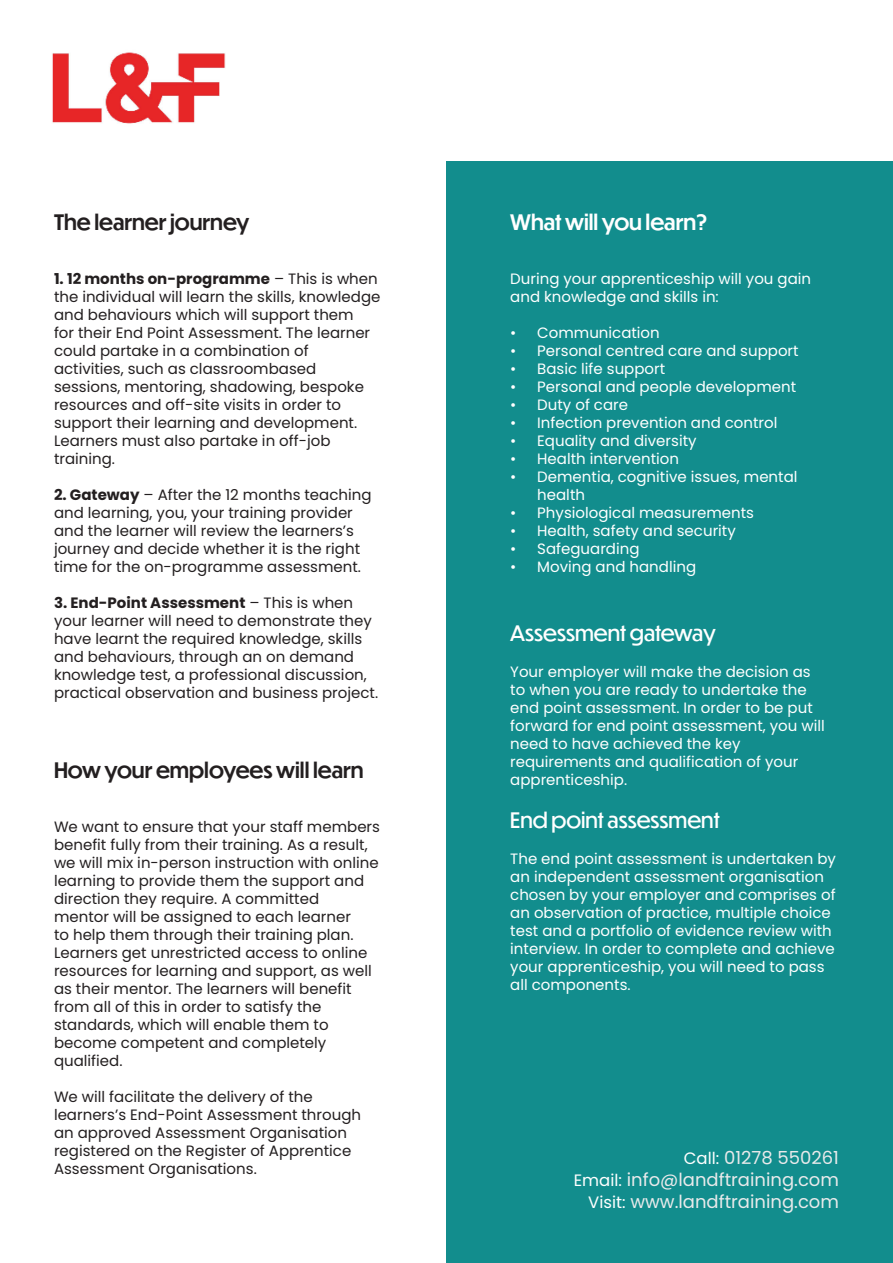
<style>
.page{position:relative;width:893px;height:1263px;background:#fff}
.page>*{position:absolute;margin:0;border:0;box-sizing:border-box;transform-origin:0 0}
.t1{font:500 21px "Dunbar Tall";color:#231f20}
.t2{font:21px "Dunbar Tall";color:#fff}
.t3{font:500 21px "Dunbar Tall";color:#fff}
.t4{font:18px "Poppins";color:#e9eaeb}
.t5{font:15px/18px "Poppins";color:#231f20}
.t6{font:15px/18px "Poppins";color:#fff}
.t7{font:700 15px "Poppins";color:#231f20}
.s1{font-weight:400}
.s2{font-weight:700}
.s3{font-size:16.5px;color:#fff}
</style>
<div class="page">
<div style="left:446px;top:162px;width:447px;height:1101px;background:#128d8d"></div>
<img style="left:52px;top:52px;width:174px;height:72px">
<p class="t1" style="left:54px;top:207px;width:197px">The learner journey</p>
<p class="t7" style="left:54px;top:270px;width:325px">1. 12 months on-programme <span class="s1">– This is when</span></p>
<p class="t5" style="left:54px;top:288px;width:328px">the individual will learn the skills, knowledge and behaviours which will support them<br>for their End Point Assessment. The learner could partake in a combination of</p>
<p class="t5" style="left:54px;top:360px;width:264px">activities, such as classroombased</p>
<p class="t5" style="left:54px;top:378px;width:311px">sessions, mentoring, shadowing, bespoke resources and off-site visits in order to</p>
<p class="t5" style="left:54px;top:414px;width:305px">support their learning and development.<br>Learners must also partake in off-job</p>
<p class="t5" style="left:54px;top:450px;width:63px">training.</p>
<p class="t5" style="left:54px;top:486px;width:319px"><span class="s2">2. Gateway</span> – After the 12 months teaching and learning, you, your training provider and the learner will review the learners’s journey and decide whether it is the right time for the on-programme assessment.</p>
<p class="t5" style="left:54px;top:594px;width:319px"><span class="s2">3. End-Point Assessment</span> – This is when your learner will need to demonstrate they have learnt the required knowledge, skills and behaviours, through an on demand</p>
<p class="t5" style="left:54px;top:666px;width:326px">knowledge test, a professional discussion, practical observation and business project.</p>
<p class="t1" style="left:54px;top:754px;width:311px">How your employees will learn</p>
<p class="t5" style="left:54px;top:817px;width:328px">We want to ensure that your staff members benefit fully from their training. As a result, we will mix in-person instruction with online learning to provide them the support and direction they require. A committed</p>
<p class="t5" style="left:54px;top:907px;width:319px">mentor will be assigned to each learner<br>to help them through their training plan.<br>Learners get unrestricted access to online resources for learning and support, as well as their mentor. The learners will benefit from all of this in order to satisfy the</p>
<p class="t5" style="left:54px;top:1015px;width:276px">standards, which will enable them to</p>
<p class="t5" style="left:54px;top:1033px;width:274px">become competent and completely</p>
<p class="t5" style="left:54px;top:1051px;width:70px">qualified.</p>
<p class="t5" style="left:54px;top:1087px;width:260px">We will facilitate the delivery of the</p>
<p class="t5" style="left:54px;top:1105px;width:309px">learners’s End-Point Assessment through an approved Assessment Organisation registered on the Register of Apprentice Assessment Organisations.</p>
<p class="t3" style="left:510px;top:207px;width:199px">What will you learn?</p>
<p class="t6" style="left:510px;top:270px;width:302px">During your apprenticeship will you gain and knowledge and skills in:</p>
<p class="t6" style="left:510px;top:324px;width:151px">• Communication</p>
<p class="t6" style="left:510px;top:342px;width:290px">• Personal centred care and support</p>
<p class="t6" style="left:510px;top:360px;width:156px">• Basic life support</p>
<p class="t6" style="left:510px;top:378px;width:287px">• Personal and people development</p>
<p class="t6" style="left:510px;top:396px;width:119px">• Duty of care</p>
<p class="t6" style="left:510px;top:414px;width:269px">• Infection prevention and control</p>
<p class="t6" style="left:510px;top:432px;width:188px">• Equality and diversity</p>
<p class="t6" style="left:510px;top:450px;width:170px">• Health intervention</p>
<p class="t6" style="left:537px;top:468px;width:262px;text-indent:-27px">• Dementia, cognitive issues, mental health</p>
<p class="t6" style="left:510px;top:504px;width:245px">• Physiological measurements</p>
<p class="t6" style="left:510px;top:522px;width:227px">• Health, safety and security</p>
<p class="t6" style="left:510px;top:540px;width:131px">• Safeguarding</p>
<p class="t6" style="left:510px;top:558px;width:187px">• Moving and handling</p>
<p class="t2" style="left:510px;top:618px;width:207px">Assessment gateway</p>
<p class="t6" style="left:510px;top:663px;width:316px">Your employer will make the decision as to when you are ready to undertake the end point assessment. In order to be put forward for end point assessment, you will need to have achieved the key</p>
<p class="t6" style="left:510px;top:753px;width:290px">requirements and qualification of your</p>
<p class="t6" style="left:510px;top:771px;width:118px">apprenticeship.</p>
<p class="t2" style="left:510px;top:805px;width:211px">End point assessment</p>
<p class="t6" style="left:510px;top:850px;width:327px">The end point assessment is undertaken by an independent assessment organisation chosen by your employer and comprises of an observation of practice, multiple choice test and a portfolio of evidence review with interview. In order to complete and achieve your apprenticeship, you will need to pass all components.</p>
<p class="t4" style="left:684px;top:1148px;width:157px"><span class="s3">Call:</span> 01278 550261</p>
<p class="t4" style="left:574px;top:1169px;width:267px"><span class="s3">Email:</span> info@landftraining.com</p>
<p class="t4" style="left:588px;top:1191px;width:252px"><span class="s3">Visit:</span> www.landftraining.com</p>
</div>
